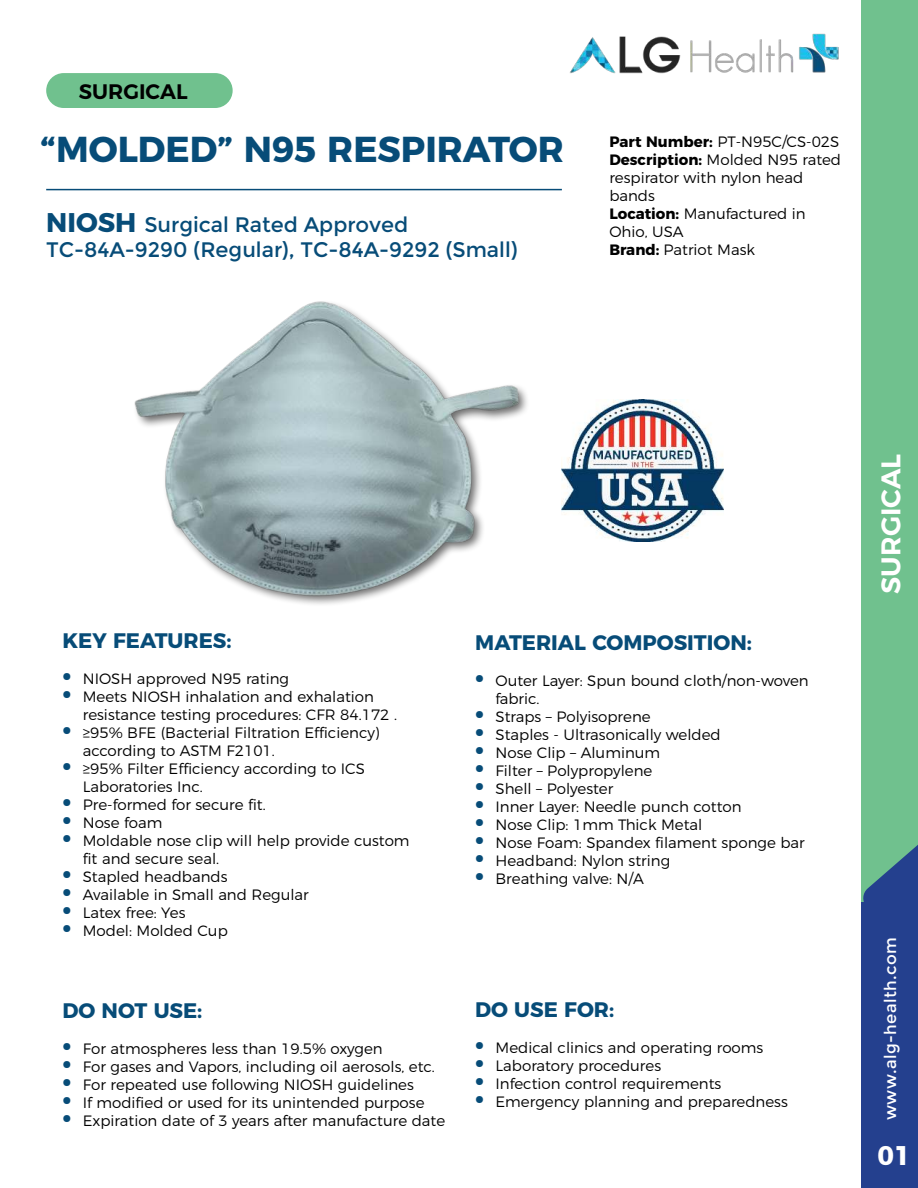
<style>
.page{position:relative;width:918px;height:1188px;background:#fff}
.page>*{position:absolute;margin:0;border:0;box-sizing:border-box;transform-origin:0 0}
.t1{font:700 36px "Montserrat";color:#074c78}
.t2{font:600 27px "Montserrat";color:#fff}
.t3{font:700 27px "Montserrat";color:#fff}
.t4{font:21px/25.2px "Montserrat";color:#074c78}
.t5{font:700 21px "Montserrat";color:#074c78}
.t6{font:600 21px "Montserrat";color:#000}
.t7{font:16.5px "Montserrat";letter-spacing:.025em;color:#fff}
.t8{font:300 15px/18px "Montserrat";color:#000}
.s1{font-weight:700}
.s2{font-weight:700;font-size:27px}
.s3{font-weight:700;font-size:27px;color:#074c78}
</style>
<div class="page">
<div style="left:862px;top:506px;width:56px;height:682px;background:#24408e"></div>
<div style="left:862px;top:0;width:56px;height:901px;background:#70c18e"></div>
<svg style="left:862px;top:845px;width:56px;height:57px"></svg>
<hr style="left:46px;top:189px;width:516px;height:1px;background:#074c78">
<img style="left:134px;top:301px;width:393px;height:304px">
<img style="left:562px;top:399px;width:162px;height:142px">
<img style="left:569px;top:33px;width:270px;height:41px">
<div style="left:46px;top:73px;width:187px;height:35px;background:#70c18e;border-radius:17px"></div>
<h3 class="t6" style="left:79px;top:79px;width:110px">SURGICAL</h3>
<h1 class="t1" style="left:40px;top:134px;width:525px">“MOLDED” N95 RESPIRATOR</h1>
<p class="t8" style="left:609px;top:133px;width:233px"><span class="s1">Part Number:</span> PT-N95C/CS-02S<br><span class="s1">Description:</span> Molded N95 rated respirator with nylon head bands<br><span class="s1">Location:</span> Manufactured in<br>Ohio, USA<br><span class="s1">Brand:</span> Patriot Mask</p>
<h3 class="t4" style="left:46px;top:213px;width:473px"><span class="s2">NIOSH</span> Surgical Rated Approved<br>TC-84A-9290 (Regular), TC-84A-9292 (Small)</h3>
<h3 class="t5" style="left:63px;top:631px;width:171px">KEY FEATURES:</h3>
<p class="t8" style="left:63px;top:670px;width:228px"><span class="s3">•</span> NIOSH approved N95 rating</p>
<p class="t8" style="left:83px;top:688px;width:316px;text-indent:-20px"><span class="s3">•</span> Meets NIOSH inhalation and exhalation resistance testing procedures: CFR 84.172 .</p>
<p class="t8" style="left:83px;top:724px;width:298px;text-indent:-20px"><span class="s3">•</span> ≥95% BFE (Bacterial Filtration Efficiency) according to ASTM F2101.</p>
<p class="t8" style="left:83px;top:760px;width:284px;text-indent:-20px"><span class="s3">•</span> ≥95% Filter Efficiency according to ICS<br>Laboratories Inc.</p>
<p class="t8" style="left:63px;top:796px;width:205px"><span class="s3">•</span> Pre-formed for secure fit.</p>
<p class="t8" style="left:63px;top:814px;width:101px"><span class="s3">•</span> Nose foam</p>
<p class="t8" style="left:83px;top:832px;width:328px;text-indent:-20px"><span class="s3">•</span> Moldable nose clip will help provide custom fit and secure seal.</p>
<p class="t8" style="left:63px;top:868px;width:166px"><span class="s3">•</span> Stapled headbands</p>
<p class="t8" style="left:63px;top:886px;width:248px"><span class="s3">•</span> Available in Small and Regular</p>
<p class="t8" style="left:63px;top:904px;width:125px"><span class="s3">•</span> Latex free: Yes</p>
<p class="t8" style="left:63px;top:922px;width:167px"><span class="s3">•</span> Model: Molded Cup</p>
<h3 class="t5" style="left:63px;top:1002px;width:141px">DO NOT USE:</h3>
<p class="t8" style="left:63px;top:1040px;width:322px"><span class="s3">•</span> For atmospheres less than 19.5% oxygen</p>
<p class="t8" style="left:63px;top:1058px;width:374px"><span class="s3">•</span> For gases and Vapors, including oil aerosols, etc.</p>
<p class="t8" style="left:63px;top:1076px;width:353px"><span class="s3">•</span> For repeated use following NIOSH guidelines</p>
<p class="t8" style="left:63px;top:1094px;width:363px"><span class="s3">•</span> If modified or used for its unintended purpose</p>
<p class="t8" style="left:63px;top:1112px;width:384px"><span class="s3">•</span> Expiration date of 3 years after manufacture date</p>
<h3 class="t5" style="left:475px;top:634px;width:278px">MATERIAL COMPOSITION:</h3>
<p class="t8" style="left:496px;top:673px;width:315px;text-indent:-20px"><span class="s3">•</span> Outer Layer: Spun bound cloth/non-woven fabric.</p>
<p class="t8" style="left:475px;top:709px;width:177px"><span class="s3">•</span> Straps – Polyisoprene</p>
<p class="t8" style="left:475px;top:727px;width:247px"><span class="s3">•</span> Staples - Ultrasonically welded</p>
<p class="t8" style="left:475px;top:745px;width:186px"><span class="s3">•</span> Nose Clip – Aluminum</p>
<p class="t8" style="left:475px;top:763px;width:179px"><span class="s3">•</span> Filter – Polypropylene</p>
<p class="t8" style="left:475px;top:781px;width:140px"><span class="s3">•</span> Shell – Polyester</p>
<p class="t8" style="left:475px;top:799px;width:268px"><span class="s3">•</span> Inner Layer: Needle punch cotton</p>
<p class="t8" style="left:475px;top:817px;width:229px"><span class="s3">•</span> Nose Clip: 1mm Thick Metal</p>
<p class="t8" style="left:475px;top:835px;width:331px"><span class="s3">•</span> Nose Foam: Spandex filament sponge bar</p>
<p class="t8" style="left:475px;top:853px;width:196px"><span class="s3">•</span> Headband: Nylon string</p>
<p class="t8" style="left:475px;top:871px;width:170px"><span class="s3">•</span> Breathing valve: N/A</p>
<h3 class="t5" style="left:475px;top:1000px;width:140px">DO USE FOR:</h3>
<p class="t8" style="left:475px;top:1039px;width:290px"><span class="s3">•</span> Medical clinics and operating rooms</p>
<p class="t8" style="left:475px;top:1057px;width:187px"><span class="s3">•</span> Laboratory procedures</p>
<p class="t8" style="left:475px;top:1075px;width:248px"><span class="s3">•</span> Infection control requirements</p>
<p class="t8" style="left:475px;top:1093px;width:314px"><span class="s3">•</span> Emergency planning and preparedness</p>
<h2 class="t2" style="left:875px;top:594px;width:141px;rotate:-90deg">SURGICAL</h2>
<p class="t7" style="left:884px;top:1120px;width:185px;rotate:-90deg">www.alg-health.com</p>
<h2 class="t3" style="left:878px;top:1144px;width:35px">01</h2>
</div>
